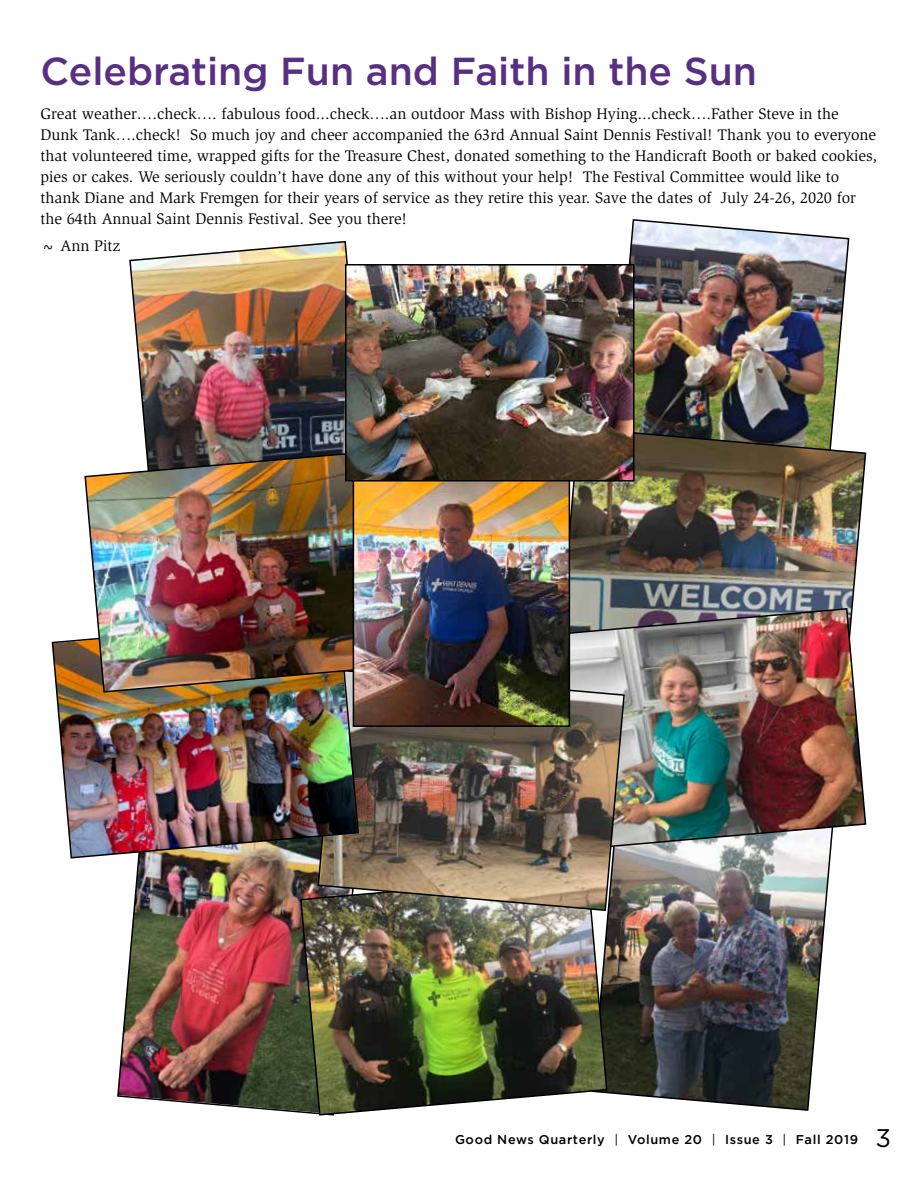
<style>
.page{position:relative;width:918px;height:1188px;background:#fff}
.page>*{position:absolute;margin:0;border:0;box-sizing:border-box;transform-origin:0 0}
.t1{font:500 39px "Gotham";color:#592f83}
.t2{font:15.75px/21px "Slimbach";color:#000}
.t3{font:500 12.75px "Gotham";letter-spacing:.05em;color:#000}
.s1{font-weight:400}
.s2{font-weight:400;font-size:25.5px}
</style>
<div class="page">
<img style="left:117px;top:859px;width:200px;height:254px">
<img style="left:129px;top:240px;width:219px;height:210px">
<img style="left:628px;top:219px;width:222px;height:207px">
<img style="left:608px;top:851px;width:224px;height:260px">
<img style="left:570px;top:426px;width:297px;height:181px">
<img style="left:570px;top:607px;width:297px;height:244px">
<img style="left:299px;top:873px;width:309px;height:243px">
<img style="left:317px;top:668px;width:309px;height:244px">
<img style="left:51px;top:639px;width:309px;height:220px">
<img style="left:84px;top:450px;width:269px;height:243px">
<img style="left:356px;top:482px;width:211px;height:242px">
<div style="left:353px;top:437px;width:217px;height:290px;border:2px solid #000"></div>
<img style="left:348px;top:267px;width:283px;height:212px">
<div style="left:345px;top:264px;width:289px;height:218px;border:2px solid #000"></div>
<h1 class="t1" style="left:40px;top:45px;width:718px">Celebrating Fun and Faith in the Sun</h1>
<p class="t2" style="left:40px;top:103px;width:838px">Great weather….check…. fabulous food...check….an outdoor Mass with Bishop Hying...check….Father Steve in the Dunk Tank….check! So much joy and cheer accompanied the 63rd Annual Saint Dennis Festival! Thank you to everyone that volunteered time, wrapped gifts for the Treasure Chest, donated something to the Handicraft Booth or baked cookies, pies or cakes. We seriously couldn’t have done any of this without your help! The Festival Committee would like to thank Diane and Mark Fremgen for their years of service as they retire this year. Save the dates of July 24-26, 2020 for the 64th Annual Saint Dennis Festival. See you there!</p>
<p class="t2" style="left:40px;top:236px;width:81px">~ Ann Pitz</p>
<p class="t3" style="left:455px;top:1131px;width:437px">Good News Quarterly <span class="s1">|</span> Volume 20 <span class="s1">|</span> Issue 3 <span class="s1">|</span> Fall 2019 <span class="s2">3</span></p>
</div>
